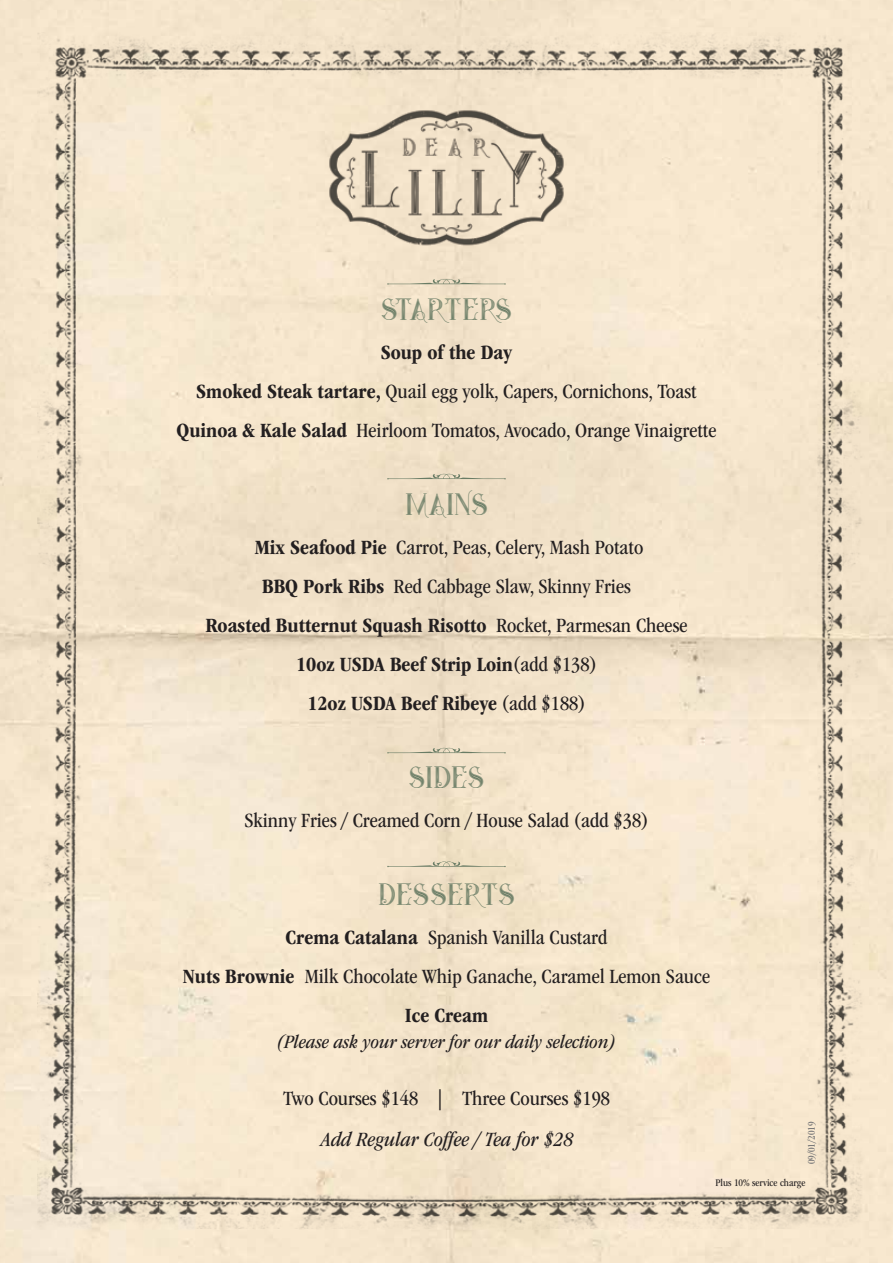
<style>
.page{position:relative;width:893px;height:1263px;background:#fff}
.page>*{position:absolute;margin:0;border:0;box-sizing:border-box;transform-origin:0 0}
.t1{font:29.25px "Star Black Inline";letter-spacing:.05em;color:#697c65}
.t2{font:29.25px "Star Black Inline";letter-spacing:.02em;color:#697c65}
.t3{font:condensed 21px/39px "ITC Garamond Std";color:#231f20;text-align:center}
.t4{font:italic condensed 21px "ITC Garamond Std";color:#231f20}
.t5{font:italic condensed 19.5px "ITC Garamond Std";color:#231f20}
.t6{font:condensed 10.5px "ITC Garamond Std";color:#231f20}
.t7{font:condensed 10.5px "ITC Garamond Std";color:#6d6e71}
.s1{font-weight:700}
</style>
<div class="page">
<img style="left:37px;top:33px;width:833px;height:1195px">
<img style="left:325px;top:92px;width:243px;height:171px">
<svg style="left:387px;top:860px;width:119px;height:7px"></svg>
<svg style="left:387px;top:747px;width:119px;height:6px"></svg>
<svg style="left:387px;top:473px;width:119px;height:6px"></svg>
<svg style="left:387px;top:278px;width:119px;height:7px"></svg>
<h1 class="t2" style="left:382px;top:295px;width:131px">STARTERS</h1>
<p class="t3" style="left:177px;top:333px;width:541px"><span class="s1">Soup of the Day<br>Smoked Steak tartare,</span> Quail egg yolk, Capers, Cornichons, Toast<br><span class="s1">Quinoa &amp; Kale Salad</span> Heirloom Tomatos, Avocado, Orange Vinaigrette</p>
<h1 class="t1" style="left:406px;top:490px;width:83px">MAINs</h1>
<p class="t3" style="left:205px;top:528px;width:484px"><span class="s1">Mix Seafood Pie</span> Carrot, Peas, Celery, Mash Potato<br><span class="s1">BBQ Pork Ribs</span> Red Cabbage Slaw, Skinny Fries<br><span class="s1">Roasted Butternut Squash Risotto</span> Rocket, Parmesan Cheese <span class="s1">10oz USDA Beef Strip Loin</span>(add $138)<br><span class="s1">12oz USDA Beef Ribeye</span> (add $188)</p>
<h1 class="t1" style="left:409px;top:763px;width:76px">SIDES</h1>
<p class="t3" style="left:244px;top:801px;width:405px">Skinny Fries / Creamed Corn / House Salad (add $38)</p>
<h1 class="t1" style="left:379px;top:880px;width:137px">DESSERTS</h1>
<p class="t3" style="left:183px;top:918px;width:529px"><span class="s1">Crema Catalana</span> Spanish Vanilla Custard<br><span class="s1">Nuts Brownie</span> Milk Chocolate Whip Ganache, Caramel Lemon Sauce<br><span class="s1">Ice Cream</span></p>
<p class="t5" style="left:278px;top:1031px;width:339px">(Please ask your server for our daily selection)</p>
<p class="t3" style="left:283px;top:1079px;width:328px">Two Courses $148 | Three Courses $198</p>
<p class="t4" style="left:321px;top:1128px;width:254px">Add Regular Coffee / Tea for $28</p>
<p class="t7" style="left:806px;top:1164px;width:44px;rotate:-90deg">09/01/2019</p>
<p class="t6" style="left:715px;top:1176px;width:92px">Plus 10% service charge</p>
</div>
